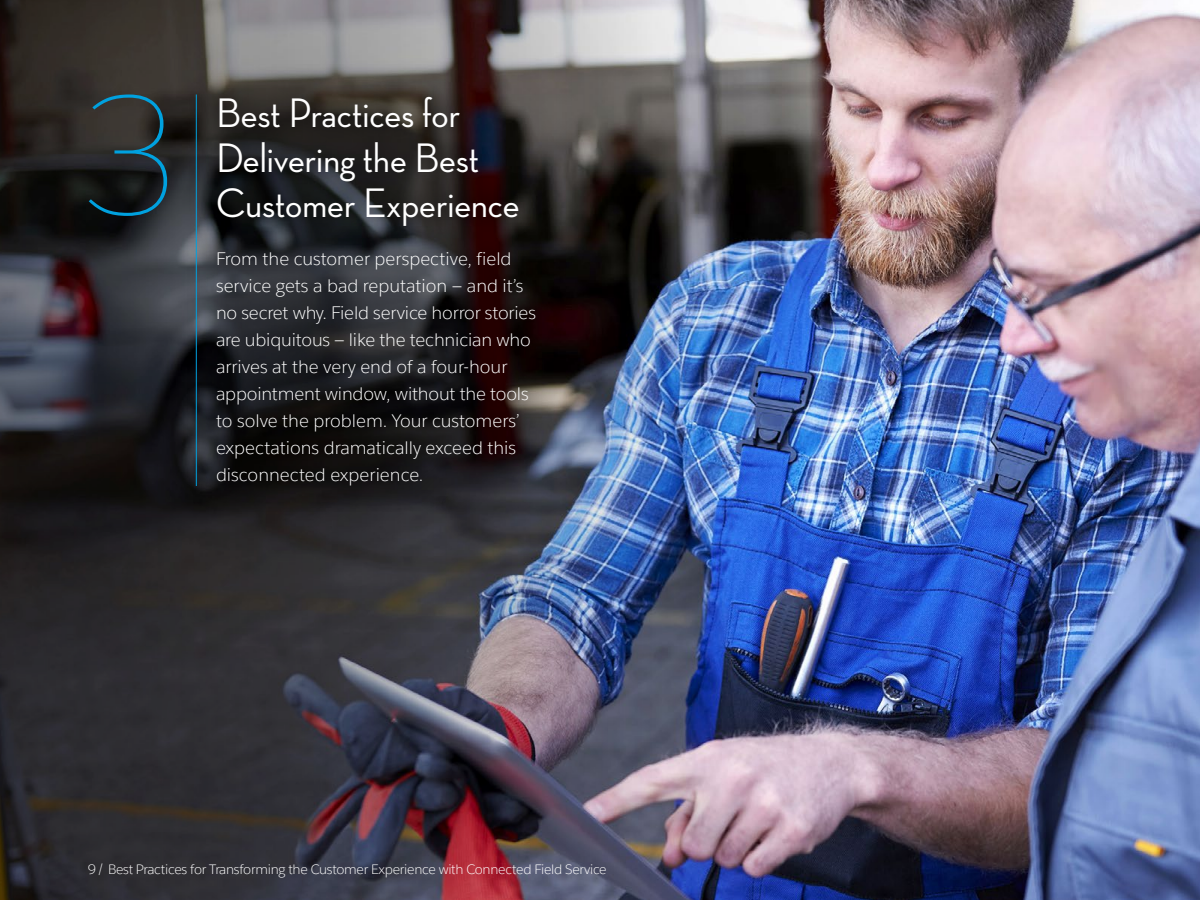
<style>
.page{position:relative;width:1200px;height:900px;background:#fff}
.page>*{position:absolute;margin:0;border:0;box-sizing:border-box;transform-origin:0 0}
.t1{font:100 165px "Salesforce Sans";color:#00a1df}
.t2{font:500 42px/45px "Neutraface Display";color:#fff}
.t3{font:300 18px/27px "Salesforce Sans";letter-spacing:-.005em;color:#fff}
.t4{font:300 13.5px "Salesforce Sans";letter-spacing:-.02em;color:#fff}
</style>
<div class="page">
<img style="left:654px;top:0;width:546px;height:900px">
<img style="left:0;top:0;width:654px;height:900px">
<div style="left:185px;top:66px;width:382px;height:449px;background:#000;opacity:.65"></div>
<hr style="left:196px;top:94px;width:1px;height:392px;background:#00a1df">
<h1 class="t1" style="left:81px;top:55px;width:102px">3</h1>
<h2 class="t2" style="left:216px;top:91px;width:305px">Best Practices for<br>Delivering the Best<br>Customer Experience</h2>
<p class="t3" style="left:216px;top:245px;width:322px">From the customer perspective, field service gets a bad reputation — and it’s no secret why. Field service horror stories are ubiquitous — like the technician who arrives at the very end of a four-hour appointment window, without the tools to solve the problem. Your customers’ expectations dramatically exceed this disconnected experience.</p>
<p class="t4" style="left:88px;top:861px;width:521px">9/ Best Practices for Transforming the Customer Experience with Connected Field Service</p>
</div>
